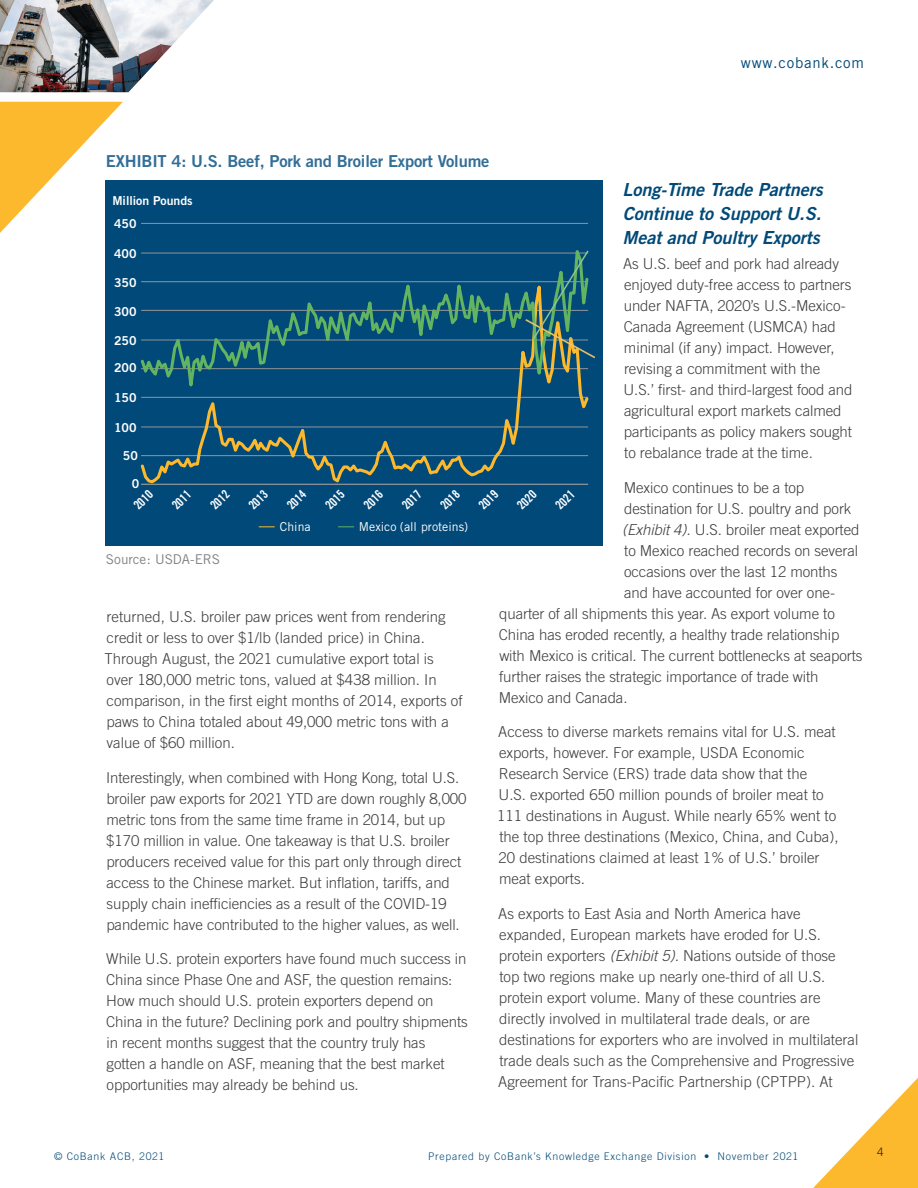
<style>
.page{position:relative;width:918px;height:1188px;background:#fff}
.page>*{position:absolute;margin:0;border:0;box-sizing:border-box;transform-origin:0 0}
.t1{font:italic 18px/24px "Trade Gothic Bold Two";color:#004978;text-align:justify}
.t2{font:16.5px "Trade Gothic Bold Two";letter-spacing:-.01em;color:#326e97}
.t3{font:300 15px/21px "Trade Gothic";letter-spacing:-.005em;color:#3e3d3e}
.t4{font:15px "Trade Gothic";letter-spacing:.05em;color:#004978}
.t5{font:13.5px "Trade Gothic";letter-spacing:-.01em;color:#808285}
.t6{font:12.3px "Trade Gothic Bold Cond Twenty";color:#fff}
.t7{font:12.3px "Trade Gothic Bold Two";color:#fff}
.t8{font:12.3px "Trade Gothic";color:#fff}
.t9{font:300 11.7px "Trade Gothic";color:#231f20}
.t10{font:300 10.5px "Trade Gothic";letter-spacing:.07em;color:#004978}
.s1{font-style:italic}
</style>
<div class="page">
<img style="left:0;top:0;width:214px;height:92px">
<svg style="left:0;top:102px;width:123px;height:131px"></svg>
<svg style="left:813px;top:1078px;width:105px;height:110px"></svg>
<div style="left:105px;top:180px;width:498px;height:366px;background:#004978"></div>
<hr style="left:141px;top:223px;width:447px;height:1px;background:#939598">
<svg style="left:139px;top:358px;width:452px;height:127px;background:#175373"></svg>
<svg style="left:138px;top:237px;width:452px;height:172px;background:#0c5276"></svg>
<svg style="left:259px;top:526px;width:15px;height:1px"></svg>
<svg style="left:338px;top:526px;width:16px;height:1px"></svg>
<svg style="left:525px;top:250px;width:70px;height:108px;background:#2d676f"></svg>
<p class="t4" style="left:741px;top:54px;width:125px">www.cobank.com</p>
<p class="t2" style="left:106px;top:151px;width:385px">EXHIBIT 4: U.S. Beef, Pork and Broiler Export Volume</p>
<p class="t1" style="left:623px;top:177px;width:202px">Long-Time Trade Partners Continue to Support U.S.<br>Meat and Poultry Exports</p>
<p class="t3" style="left:623px;top:253px;width:231px">As U.S. beef and pork had already enjoyed duty-free access to partners under NAFTA, 2020’s U.S.-Mexico-Canada Agreement (USMCA) had minimal (if any) impact. However, revising a commitment with the U.S.’ first- and third-largest food and agricultural export markets calmed participants as policy makers sought to rebalance trade at the time.</p>
<p class="t3" style="left:624px;top:477px;width:182px">Mexico continues to be a top</p>
<p class="t3" style="left:624px;top:498px;width:229px">destination for U.S. poultry and pork</p>
<p class="t3" style="left:622px;top:519px;width:239px"><span class="s1">(Exhibit 4).</span> U.S. broiler meat exported</p>
<p class="t3" style="left:624px;top:540px;width:236px">to Mexico reached records on several</p>
<p class="t3" style="left:624px;top:561px;width:215px">occasions over the last 12 months</p>
<p class="t3" style="left:624px;top:582px;width:213px">and have accounted for over one-</p>
<p class="t3" style="left:499px;top:603px;width:337px">quarter of all shipments this year. As export volume to</p>
<p class="t3" style="left:499px;top:624px;width:342px">China has eroded recently, a healthy trade relationship</p>
<p class="t3" style="left:499px;top:645px;width:365px">with Mexico is critical. The current bottlenecks at seaports</p>
<p class="t3" style="left:499px;top:666px;width:321px">further raises the strategic importance of trade with</p>
<p class="t3" style="left:499px;top:687px;width:130px">Mexico and Canada.</p>
<p class="t3" style="left:497px;top:721px;width:343px">Access to diverse markets remains vital for U.S. meat exports, however. For example, USDA Economic Research Service (ERS) trade data show that the<br>U.S. exported 650 million pounds of broiler meat to 111 destinations in August. While nearly 65% went to the top three destinations (Mexico, China, and Cuba), 20 destinations claimed at least 1% of U.S.’ broiler meat exports.</p>
<p class="t3" style="left:498px;top:903px;width:362px">As exports to East Asia and North America have expanded, European markets have eroded for U.S. protein exporters <span class="s1">(Exhibit 5).</span> Nations outside of those top two regions make up nearly one-third of all U.S. protein export volume. Many of these countries are directly involved in multilateral trade deals, or are destinations for exporters who are involved in multilateral trade deals such as the Comprehensive and Progressive Agreement for Trans-Pacific Partnership (CPTPP). At</p>
<p class="t7" style="left:112px;top:193px;width:82px">Million Pounds</p>
<p class="t7" style="left:114px;top:216px;width:24px">450</p>
<p class="t7" style="left:114px;top:246px;width:24px">400</p>
<p class="t7" style="left:114px;top:275px;width:24px">350</p>
<p class="t7" style="left:114px;top:304px;width:24px">300</p>
<p class="t7" style="left:114px;top:333px;width:24px">250</p>
<p class="t7" style="left:114px;top:360px;width:24px">200</p>
<p class="t7" style="left:114px;top:390px;width:24px">150</p>
<p class="t7" style="left:114px;top:420px;width:24px">100</p>
<p class="t7" style="left:123px;top:448px;width:17px">50</p>
<p class="t7" style="left:132px;top:476px;width:9px">0</p>
<p class="t6" style="left:130px;top:502px;width:23px;rotate:-45deg">2010</p>
<p class="t6" style="left:169px;top:502px;width:23px;rotate:-45deg">2011</p>
<p class="t6" style="left:207px;top:502px;width:23px;rotate:-45deg">2012</p>
<p class="t6" style="left:245px;top:502px;width:23px;rotate:-45deg">2013</p>
<p class="t6" style="left:284px;top:502px;width:23px;rotate:-45deg">2014</p>
<p class="t6" style="left:322px;top:502px;width:23px;rotate:-45deg">2015</p>
<p class="t6" style="left:360px;top:502px;width:23px;rotate:-45deg">2016</p>
<p class="t6" style="left:399px;top:502px;width:23px;rotate:-45deg">2017</p>
<p class="t6" style="left:437px;top:502px;width:23px;rotate:-45deg">2018</p>
<p class="t6" style="left:476px;top:502px;width:23px;rotate:-45deg">2019</p>
<p class="t6" style="left:514px;top:502px;width:23px;rotate:-45deg">2020</p>
<p class="t6" style="left:552px;top:502px;width:23px;rotate:-45deg">2021</p>
<p class="t8" style="left:280px;top:519px;width:32px">China</p>
<p class="t8" style="left:359px;top:519px;width:111px">Mexico (all proteins)</p>
<p class="t5" style="left:106px;top:551px;width:116px">Source: USDA-ERS</p>
<p class="t3" style="left:105px;top:606px;width:359px">returned, U.S. broiler paw prices went from rendering credit or less to over $1/lb (landed price) in China.<br>Through August, the 2021 cumulative export total is over 180,000 metric tons, valued at $438 million. In comparison, in the first eight months of 2014, exports of paws to China totaled about 49,000 metric tons with a value of $60 million.</p>
<p class="t3" style="left:106px;top:767px;width:362px">Interestingly, when combined with Hong Kong, total U.S. broiler paw exports for 2021 YTD are down roughly 8,000 metric tons from the same time frame in 2014, but up $170 million in value. One takeaway is that U.S. broiler producers received value for this part only through direct access to the Chinese market. But inflation, tariffs, and supply chain inefficiencies as a result of the COVID-19 pandemic have contributed to the higher values, as well.</p>
<p class="t3" style="left:106px;top:948px;width:363px">While U.S. protein exporters have found much success in China since Phase One and ASF, the question remains:<br>How much should U.S. protein exporters depend on China in the future? Declining pork and poultry shipments in recent months suggest that the country truly has<br>gotten a handle on ASF, meaning that the best market opportunities may already be behind us.</p>
<p class="t10" style="left:54px;top:1150px;width:112px">© CoBank ACB, 2021</p>
<p class="t10" style="left:428px;top:1150px;width:372px">Prepared by CoBank’s Knowledge Exchange Division • November 2021</p>
<p class="t9" style="left:877px;top:1145px;width:8px">4</p>
</div>
